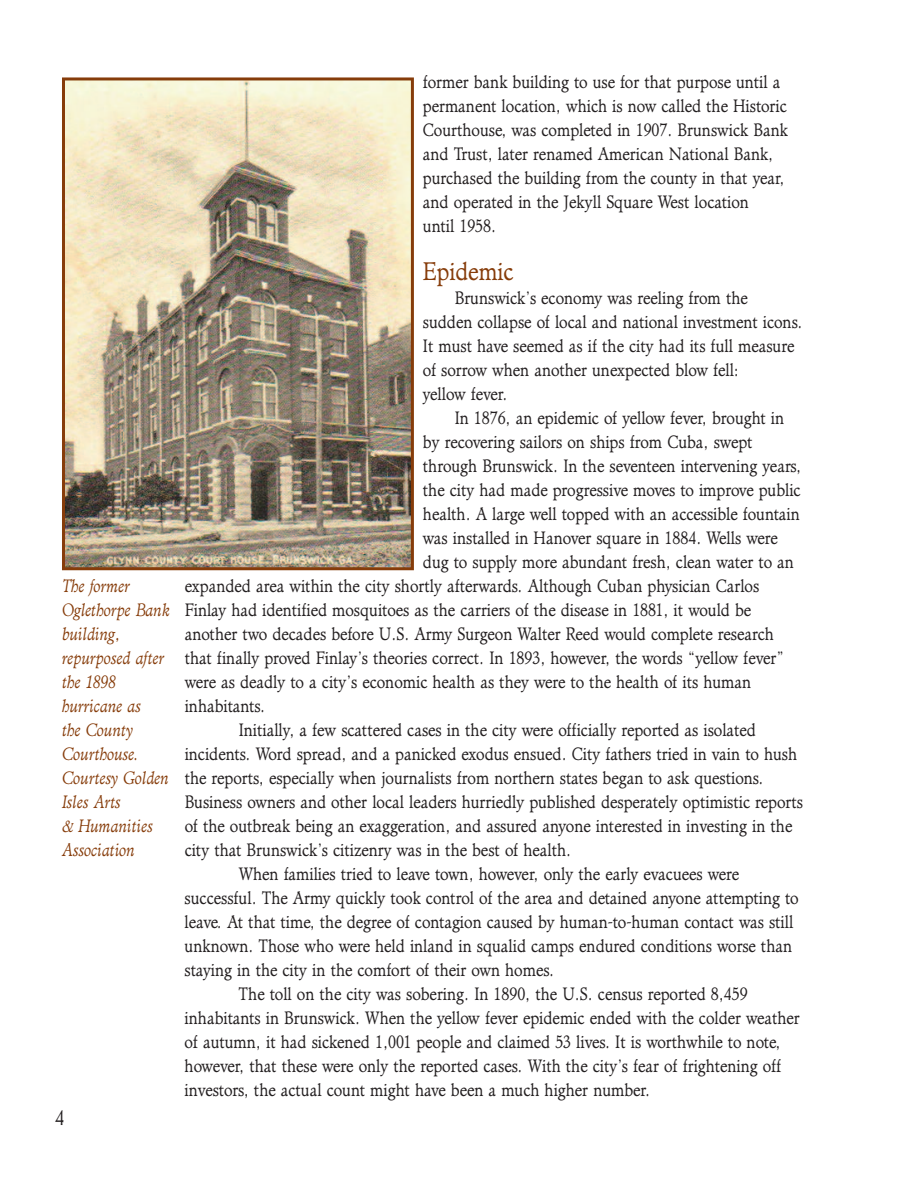
<style>
.page{position:relative;width:918px;height:1188px;background:#fff}
.page>*{position:absolute;margin:0;border:0;box-sizing:border-box;transform-origin:0 0}
.t1{font:25.5px "AT Administer";color:#863c0a;scale:.85 1}
.t2{font:21px "AT Administer";color:#231f20;scale:.85 1}
.t3{font:18px/24px "AT Administer";color:#231f20;scale:.85 1}
.t4{font:italic 18px/24px "AT Administer";color:#863c0a;scale:.85 1}
</style>
<div class="page">
<img style="left:66px;top:81px;width:344px;height:485px">
<div style="left:62px;top:77px;width:352px;height:493px;border:3px solid #863c0a"></div>
<p class="t4" style="left:62px;top:576px;width:129px">The former<br>Oglethorpe Bank building, repurposed after the 1898 hurricane as<br>the County<br>Courthouse.<br>Courtesy Golden<br>Isles Arts<br>&amp; Humanities<br>Association</p>
<p class="t2" style="left:55px;top:1109px;width:12px">4</p>
<p class="t3" style="left:423px;top:72px;width:431px">former bank building to use for that purpose until a permanent location, which is now called the Historic Courthouse, was completed in 1907. Brunswick Bank and Trust, later renamed American National Bank, purchased the building from the county in that year, and operated in the Jekyll Square West location<br>until 1958.</p>
<h1 class="t1" style="left:423px;top:261px;width:108px">Epidemic</h1>
<p class="t3" style="left:423px;top:288px;width:448px;text-indent:32px">Brunswick’s economy was reeling from the<br>sudden collapse of local and national investment icons.<br>It must have seemed as if the city had its full measure of sorrow when another unexpected blow fell:<br>yellow fever.</p>
<p class="t3" style="left:455px;top:408px;width:389px">In 1876, an epidemic of yellow fever, brought in</p>
<p class="t3" style="left:423px;top:432px;width:389px">by recovering sailors on ships from Cuba, swept</p>
<p class="t3" style="left:423px;top:456px;width:447px">through Brunswick. In the seventeen intervening years,</p>
<p class="t3" style="left:423px;top:479px;width:446px">the city had made progressive moves to improve public</p>
<p class="t3" style="left:423px;top:503px;width:445px">health. A large well topped with an accessible fountain</p>
<p class="t3" style="left:423px;top:527px;width:419px">was installed in Hanover square in 1884. Wells were</p>
<p class="t3" style="left:423px;top:551px;width:438px">dug to supply more abundant fresh, clean water to an</p>
<p class="t3" style="left:185px;top:575px;width:678px">expanded area within the city shortly afterwards. Although Cuban physician Carlos</p>
<p class="t3" style="left:185px;top:599px;width:668px">Finlay had identified mosquitoes as the carriers of the disease in 1881, it would be</p>
<p class="t3" style="left:185px;top:623px;width:695px">another two decades before U.S. Army Surgeon Walter Reed would complete research</p>
<p class="t3" style="left:185px;top:647px;width:707px">that finally proved Finlay’s theories correct. In 1893, however, the words “yellow fever”</p>
<p class="t3" style="left:185px;top:671px;width:668px">were as deadly to a city’s economic health as they were to the health of its human</p>
<p class="t3" style="left:185px;top:695px;width:96px">inhabitants.</p>
<p class="t3" style="left:239px;top:719px;width:610px">Initially, a few scattered cases in the city were officially reported as isolated</p>
<p class="t3" style="left:185px;top:743px;width:722px">incidents. Word spread, and a panicked exodus ensued. City fathers tried in vain to hush</p>
<p class="t3" style="left:185px;top:767px;width:683px">the reports, especially when journalists from northern states began to ask questions.</p>
<p class="t3" style="left:185px;top:791px;width:729px">Business owners and other local leaders hurriedly published desperately optimistic reports</p>
<p class="t3" style="left:185px;top:815px;width:716px">of the outbreak being an exaggeration, and assured anyone interested in investing in the</p>
<p class="t3" style="left:185px;top:839px;width:456px">city that Brunswick’s citizenry was in the best of health.</p>
<p class="t3" style="left:239px;top:863px;width:590px">When families tried to leave town, however, only the early evacuees were</p>
<p class="t3" style="left:185px;top:887px;width:724px">successful. The Army quickly took control of the area and detained anyone attempting to</p>
<p class="t3" style="left:185px;top:911px;width:718px">leave. At that time, the degree of contagion caused by human-to-human contact was still</p>
<p class="t3" style="left:185px;top:935px;width:716px">unknown. Those who were held inland in squalid camps endured conditions worse than</p>
<p class="t3" style="left:185px;top:959px;width:436px">staying in the city in the comfort of their own homes.</p>
<p class="t3" style="left:239px;top:983px;width:600px">The toll on the city was sobering. In 1890, the U.S. census reported 8,459</p>
<p class="t3" style="left:185px;top:1007px;width:725px">inhabitants in Brunswick. When the yellow fever epidemic ended with the colder weather</p>
<p class="t3" style="left:185px;top:1031px;width:703px">of autumn, it had sickened 1,001 people and claimed 53 lives. It is worthwhile to note,</p>
<p class="t3" style="left:185px;top:1055px;width:703px">however, that these were only the reported cases. With the city’s fear of frightening off</p>
<p class="t3" style="left:185px;top:1079px;width:549px">investors, the actual count might have been a much higher number.</p>
</div>
